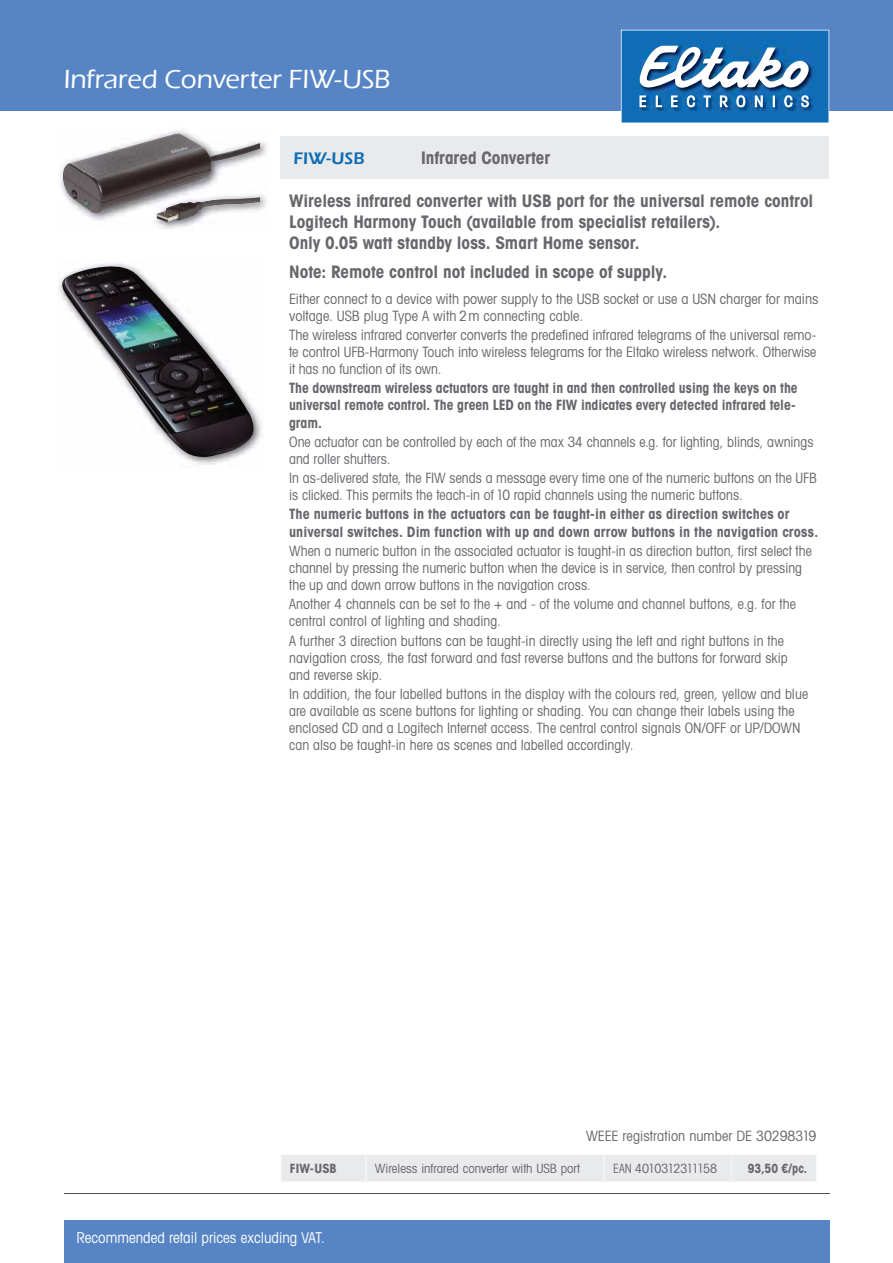
<style>
.page{position:relative;width:893px;height:1263px;background:#fff}
.page>*{position:absolute;margin:0;border:0;box-sizing:border-box;transform-origin:0 0}
.t1{font:500 27px "Eras ITC";letter-spacing:-.005em;color:#fff}
.t2{font:700 condensed 17.25px/20.7px "Avant Garde";color:#68676c}
.t3{font:600 17.25px "Eras ITC";color:#0e6db5}
.t4{font:condensed 15px "Avant Garde";color:#fff}
.t5{font:condensed 14.25px/17.1px "Avant Garde";color:#68676c}
.t6{font:700 condensed 14.25px/17.1px "Avant Garde";color:#68676c}
.t7{font:condensed 12.75px "Avant Garde";color:#68676c}
.t8{font:condensed 12.75px "Avant Garde";letter-spacing:-.07em;color:#68676c;scale:.9 1}
.t9{font:700 condensed 12.75px "Avant Garde";letter-spacing:.01em;color:#68676c;scale:.95 1}
.t10{font:700 condensed 12.75px "Avant Garde";letter-spacing:.01em;color:#68676c}
</style>
<div class="page">
<div style="left:0;top:0;width:893px;height:111px;background:#5684c4"></div>
<svg style="left:621px;top:30px;width:208px;height:93px"></svg>
<div style="left:64px;top:1220px;width:765px;height:43px;background:#5684c4"></div>
<hr style="left:64px;top:1194px;width:765px;height:1px;background:#504e53">
<img style="left:59px;top:263px;width:203px;height:202px">
<img style="left:61px;top:266px;width:193px;height:192px">
<img style="left:60px;top:130px;width:207px;height:99px">
<img style="left:64px;top:133px;width:195px;height:89px">
<div style="left:281px;top:136px;width:548px;height:43px;background:#e9eaeb"></div>
<div style="left:281px;top:1155px;width:535px;height:27px;background:#e9eaeb"></div>
<h1 class="t1" style="left:64px;top:64px;width:328px">Infrared Converter FIW-USB</h1>
<p class="t3" style="left:293px;top:149px;width:73px">FIW-USB</p>
<p class="t2" style="left:421px;top:149px;width:131px">Infrared Converter</p>
<p class="t2" style="left:289px;top:192px;width:526px">Wireless infrared converter with USB port for the universal remote control<br>Logitech Harmony Touch (available from specialist retailers).<br>Only 0.05 watt standby loss. Smart Home sensor.</p>
<p class="t2" style="left:289px;top:263px;width:379px">Note: Remote control not included in scope of supply.</p>
<p class="t5" style="left:289px;top:291px;width:531px">Either connect to a device with power supply to the USB socket or use a USN charger for mains voltage. USB plug Type A with 2m connecting cable.</p>
<p class="t5" style="left:289px;top:328px;width:529px;text-align:justify">The wireless infrared converter converts the predefined infrared telegrams of the universal remo&shy;te control UFB-Harmony Touch into wireless telegrams for the Eltako wireless network. Otherwise it has no function of its own.</p>
<p class="t6" style="left:289px;top:381px;width:510px">The downstream wireless actuators are taught in and then controlled using the keys on the universal remote control. The green LED on the FIW indicates every detected infrared tele&shy;gram.</p>
<p class="t5" style="left:289px;top:435px;width:526px">One actuator can be controlled by each of the max 34 channels e.g. for lighting, blinds, awnings and roller shutters.</p>
<p class="t5" style="left:289px;top:471px;width:529px">In as-delivered state, the FIW sends a message every time one of the numeric buttons on the UFB is clicked. This permits the teach-in of 10 rapid channels using the numeric buttons.</p>
<p class="t6" style="left:289px;top:507px;width:530px">The numeric buttons in the actuators can be taught-in either as direction switches or universal switches. Dim function with up and down arrow buttons in the navigation cross.</p>
<p class="t5" style="left:289px;top:543px;width:524px">When a numeric button in the associated actuator is taught-in as direction button, first select the channel by pressing the numeric button when the device is in service, then control by pressing the up and down arrow buttons in the navigation cross.</p>
<p class="t5" style="left:289px;top:597px;width:508px">Another 4 channels can be set to the + and - of the volume and channel buttons, e.g. for the central control of lighting and shading.</p>
<p class="t5" style="left:289px;top:633px;width:500px">A further 3 direction buttons can be taught-in directly using the left and right buttons in the navigation cross, the fast forward and fast reverse buttons and the buttons for forward skip and reverse skip.</p>
<p class="t5" style="left:289px;top:687px;width:520px">In addition, the four labelled buttons in the display with the colours red, green, yellow and blue are available as scene buttons for lighting or shading. You can change their labels using the enclosed CD and a Logitech Internet access. The central control signals ON/OFF or UP/DOWN can also be taught-in here as scenes and labelled accordingly.</p>
<p class="t5" style="left:586px;top:1129px;width:232px">WEEE registration number DE 30298319</p>
<p class="t10" style="left:290px;top:1164px;width:48px">FIW-USB</p>
<p class="t7" style="left:375px;top:1164px;width:207px">Wireless infrared converter with USB port</p>
<p class="t8" style="left:613px;top:1164px;width:117px">EAN 4010312311158</p>
<p class="t9" style="left:748px;top:1164px;width:64px">93,50 €/pc.</p>
<p class="t4" style="left:77px;top:1232px;width:250px">Recommended retail prices excluding VAT.</p>
</div>
